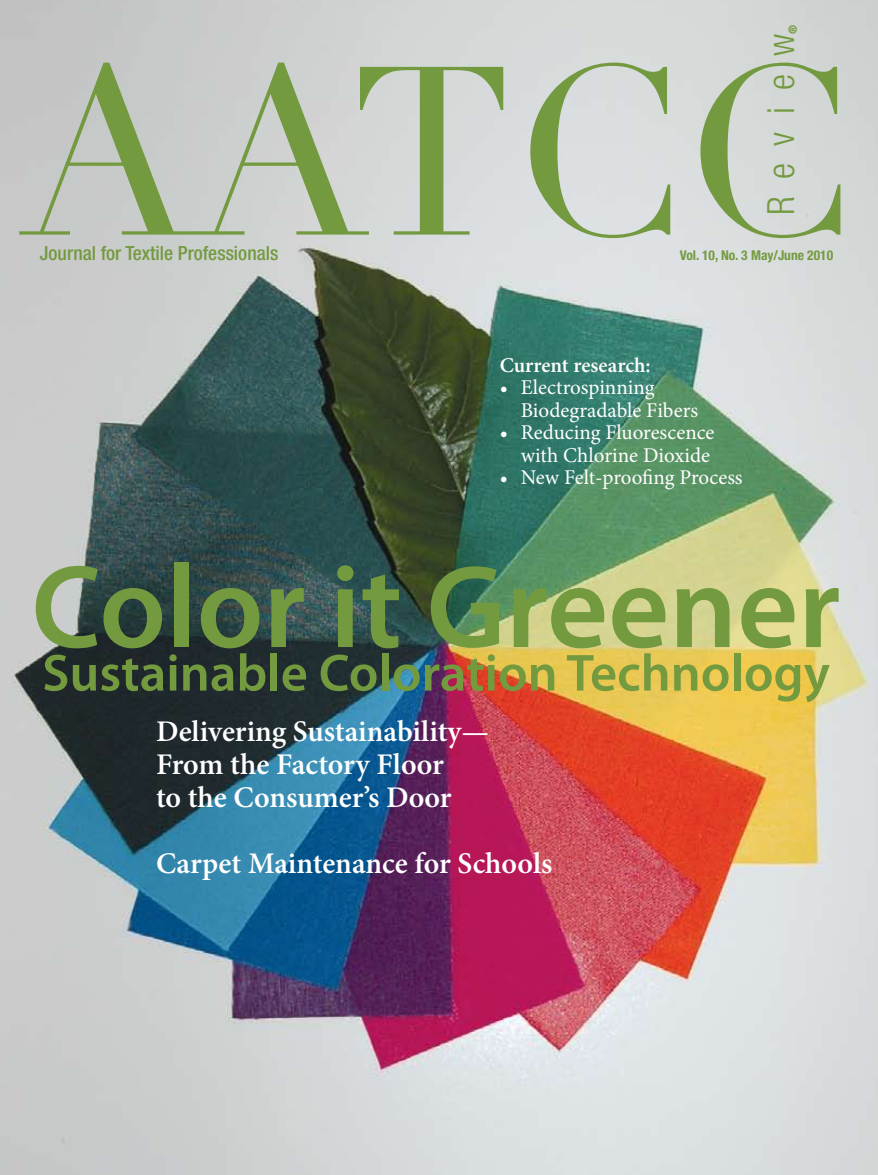
<style>
.page{position:relative;width:878px;height:1175px;background:#fff}
.page>*{position:absolute;margin:0;border:0;box-sizing:border-box;transform-origin:0 0}
.t1{font:235.5px "Didot";color:#739a3f}
.t2{font:600 118.5px "Myriad Pro";color:#739a3f}
.t3{font:600 52.5px "Myriad Pro";color:#739a3f}
.t4{font:300 condensed 37.5px "Helvetica Neue";letter-spacing:.465em;color:#739a3f}
.t5{font:600 30px/33px "Minion Pro";color:#fff}
.t6{font:21px/22.5px "Minion Pro";color:#fff}
.t7{font:600 21px "Minion Pro";letter-spacing:-.005em;color:#fff}
.t8{font:500 condensed 19.5px "Helvetica Neue";color:#739a3f}
.t9{font:700 condensed 13.5px "Helvetica Neue";color:#739a3f}
.t10{font:800 condensed 11.4px "Helvetica Neue";color:#739a3f}
</style>
<div class="page">
<img style="left:0;top:0;width:878px;height:1174px">
<p class="t10" style="left:785px;top:34px;width:11px;rotate:-90deg">®</p>
<h3 class="t4" style="left:759px;top:215px;width:183px;rotate:-90deg">Review</h3>
<h1 class="t1" style="left:20px;top:12px;width:834px">AATCC</h1>
<p class="t8" style="left:40px;top:242px;width:240px">Journal for Textile Professionals</p>
<p class="t9" style="left:679px;top:247px;width:155px">Vol. 10, No. 3 May/June 2010</p>
<p class="t7" style="left:500px;top:350px;width:152px">Current research:</p>
<p class="t6" style="left:520px;top:376px;width:179px;text-indent:-21px">• Electrospinning<br>Biodegradable Fibers</p>
<p class="t6" style="left:500px;top:421px;width:216px;text-align:right">• Reducing Fluorescence with Chlorine Dioxide</p>
<p class="t6" style="left:500px;top:466px;width:244px">• New Felt-proofing Process</p>
<h2 class="t2" style="left:32px;top:532px;width:810px">Color it Greener</h2>
<h3 class="t3" style="left:42px;top:639px;width:789px">Sustainable Coloration Technology</h3>
<h3 class="t5" style="left:156px;top:715px;width:334px">Delivering Sustainability—<br>From the Factory Floor<br>to the Consumer’s Door</h3>
<h3 class="t5" style="left:156px;top:847px;width:398px">Carpet Maintenance for Schools</h3>
</div>
